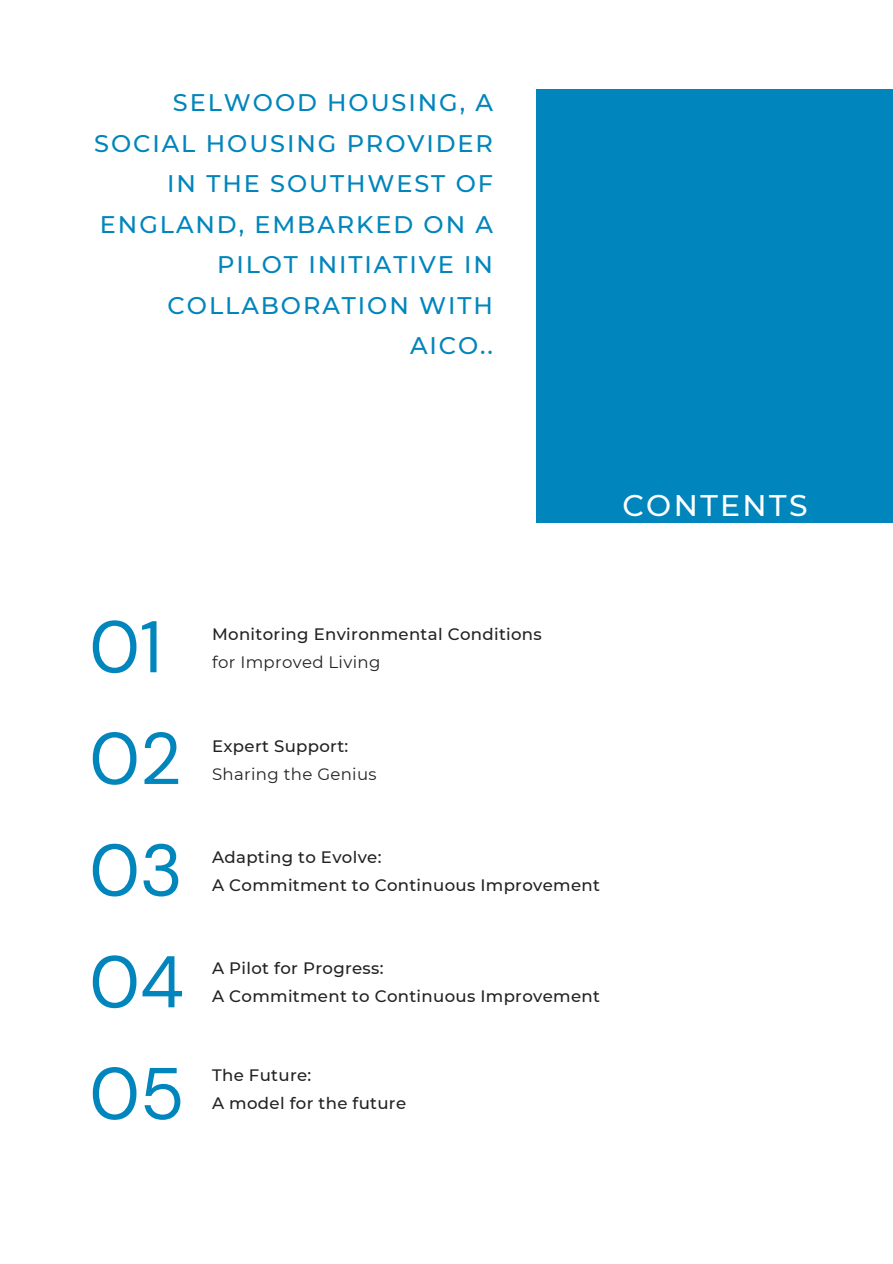
<style>
.page{position:relative;width:893px;height:1264px;background:#fff}
.page>*{position:absolute;margin:0;border:0;box-sizing:border-box;transform-origin:0 0}
.t1{font:72.9px "DM Sans";color:#0085bc}
.t2{font:500 29.85px "Montserrat";letter-spacing:.08em;color:#fff}
.t3{font:500 24px/40.5px "Montserrat";letter-spacing:.08em;color:#0085bc;text-align:right}
.t4{font:500 16.5px/28.2px "Montserrat";letter-spacing:.02em;color:#222}
.t5{font:16.5px "Montserrat";letter-spacing:.02em;color:#222}
</style>
<div class="page">
<div style="left:536px;top:89px;width:356px;height:434px;background:#0085bc"></div>
<h1 class="t3" style="left:94px;top:82px;width:400px">SELWOOD HOUSING, A<br>SOCIAL HOUSING PROVIDER<br>IN THE SOUTHWEST OF<br>ENGLAND, EMBARKED ON A<br>PILOT INITIATIVE IN<br>COLLABORATION WITH<br>AICO..</h1>
<p class="t2" style="left:622px;top:487px;width:187px">CONTENTS</p>
<h2 class="t1" style="left:89px;top:600px;width:74px">01</h2>
<p class="t1" style="left:89px;top:711px;width:94px">02</p>
<p class="t1" style="left:89px;top:823px;width:95px">03</p>
<p class="t1" style="left:89px;top:934px;width:96px">04</p>
<p class="t1" style="left:89px;top:1046px;width:97px">05</p>
<p class="t4" style="left:212px;top:619px;width:331px">Monitoring Environmental Conditions</p>
<p class="t5" style="left:212px;top:651px;width:170px">for Improved Living</p>
<p class="t4" style="left:212px;top:731px;width:138px">Expert Support:</p>
<p class="t5" style="left:212px;top:763px;width:166px">Sharing the Genius</p>
<h3 class="t4" style="left:212px;top:843px;width:389px">Adapting to Evolve:<br>A Commitment to Continuous Improvement</h3>
<h3 class="t4" style="left:212px;top:954px;width:389px">A Pilot for Progress:<br>A Commitment to Continuous Improvement</h3>
<h3 class="t4" style="left:212px;top:1060px;width:196px">The Future:<br>A model for the future</h3>
</div>
